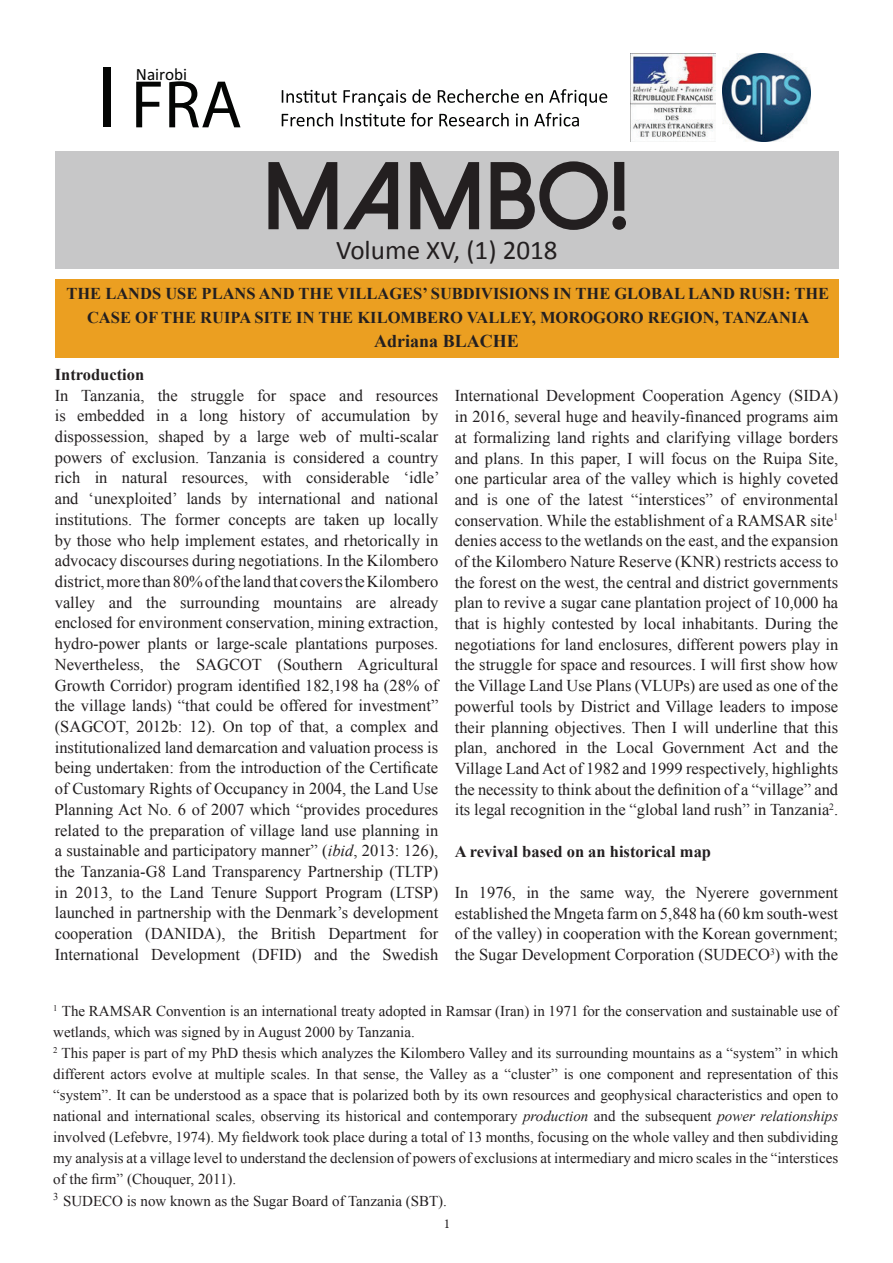
<style>
.page{position:relative;width:893px;height:1263px;background:#fff}
.page>*{position:absolute;margin:0;border:0;box-sizing:border-box;transform-origin:0 0}
.t1{font:700 67.8px "Garamond";color:#040504}
.t2{font:27.15px "Calibri";color:#231f20}
.t3{font:700 18px "Times New Roman";color:#231f20}
.t4{font:17.25px "Calibri";color:#040504}
.t5{font:16.5px/20.7px "Times New Roman";color:#231f20;text-align:justify}
.t6{font:700 16.5px/24px "Times New Roman";color:#231f20;text-align:center}
.t7{font:15px/21px "Times New Roman";color:#231f20}
.t8{font:13.5px "Minion Pro";color:#231f20}
.s1{font-size:88.65px}
.s2{font-style:italic}
</style>
<div class="page">
<div style="left:55px;top:279px;width:783px;height:78px;background:#eb9f21"></div>
<div style="left:55px;top:152px;width:783px;height:117px;background:#c7c7c8"></div>
<img style="left:723px;top:54px;width:87px;height:87px">
<svg style="left:282px;top:90px;width:55px;height:13px"></svg>
<svg style="left:343px;top:90px;width:63px;height:16px"></svg>
<svg style="left:412px;top:89px;width:19px;height:14px"></svg>
<svg style="left:438px;top:89px;width:81px;height:14px"></svg>
<svg style="left:525px;top:93px;width:18px;height:10px"></svg>
<svg style="left:549px;top:89px;width:58px;height:17px"></svg>
<svg style="left:282px;top:113px;width:51px;height:13px"></svg>
<svg style="left:341px;top:114px;width:64px;height:12px"></svg>
<svg style="left:411px;top:113px;width:22px;height:13px"></svg>
<svg style="left:439px;top:113px;width:70px;height:13px"></svg>
<svg style="left:516px;top:114px;width:12px;height:12px"></svg>
<svg style="left:534px;top:113px;width:45px;height:13px"></svg>
<img style="left:630px;top:54px;width:85px;height:88px">
<svg style="left:268px;top:161px;width:358px;height:69px"></svg>
<h1 class="t1" style="left:96px;top:51px;width:148px"><span class="s1">I</span> FRA</h1>
<h1 class="t1" style="left:96px;top:63px;width:148px"><span class="s1">I</span> FRA</h1>
<p class="t4" style="left:136px;top:63px;width:53px">Nairobi</p>
<h2 class="t2" style="left:336px;top:233px;width:223px">Volume XV, (1) 2018</h2>
<p class="t6" style="left:66px;top:281px;width:764px">THE LANDS USE PLANS AND THE VILLAGES’ SUBDIVISIONS IN THE GLOBAL LAND RUSH: THE<br>CASE OF THE RUIPA SITE IN THE KILOMBERO VALLEY, MOROGORO REGION, TANZANIA</p>
<p class="t3" style="left:374px;top:329px;width:146px">Adriana BLACHE</p>
<p class="t6" style="left:55px;top:362px;width:91px">Introduction</p>
<p class="t5" style="left:55px;top:384px;width:386px">In Tanzania, the struggle for space and resources is embedded in a long history of accumulation by dispossession, shaped by a large web of multi-scalar powers of exclusion. Tanzania is considered a country rich in natural resources, with considerable ‘idle’ and ‘unexploited’ lands by international and national institutions. The former concepts are taken up locally by those who help implement estates, and rhetorically in advocacy discourses during negotiations. In the Kilombero district, more than 80% of the land that covers the Kilombero valley and the surrounding mountains are already enclosed for environment conservation, mining extraction, hydro-power plants or large-scale plantations purposes.<br>Nevertheless, the SAGCOT (Southern Agricultural Growth Corridor) program identified 182,198 ha (28% of the village lands) “that could be offered for investment” (SAGCOT, 2012b: 12). On top of that, a complex and institutionalized land demarcation and valuation process is being undertaken: from the introduction of the Certificate of Customary Rights of Occupancy in 2004, the Land Use Planning Act No. 6 of 2007 which “provides procedures related to the preparation of village land use planning in a sustainable and participatory manner” (<span class="s2">ibid</span>, 2013: 126), the Tanzania-G8 Land Transparency Partnership (TLTP) in 2013, to the Land Tenure Support Program (LTSP) launched in partnership with the Denmark’s development cooperation (DANIDA), the British Department for International Development (DFID) and the Swedish</p>
<p class="t5" style="left:455px;top:385px;width:385px">International Development Cooperation Agency (SIDA) in 2016, several huge and heavily-financed programs aim at formalizing land rights and clarifying village borders and plans. In this paper, I will focus on the Ruipa Site, one particular area of the valley which is highly coveted and is one of the latest “interstices” of environmental conservation. While the establishment of a RAMSAR site<sup>1 </sup>denies access to the wetlands on the east, and the expansion of the Kilombero Nature Reserve (KNR) restricts access to the forest on the west, the central and district governments plan to revive a sugar cane plantation project of 10,000 ha that is highly contested by local inhabitants. During the negotiations for land enclosures, different powers play in the struggle for space and resources. I will first show how the Village Land Use Plans (VLUPs) are used as one of the powerful tools by District and Village leaders to impose their planning objectives. Then I will underline that this plan, anchored in the Local Government Act and the Village Land Act of 1982 and 1999 respectively, highlights the necessity to think about the definition of a “village” and its legal recognition in the “global land rush” in Tanzania<sup>2</sup>.</p>
<p class="t6" style="left:455px;top:839px;width:258px">A revival based on an historical map</p>
<p class="t5" style="left:455px;top:882px;width:385px">In 1976, in the same way, the Nyerere government established the Mngeta farm on 5,848 ha (60 km south-west of the valley) in cooperation with the Korean government; the Sugar Development Corporation (SUDECO<sup>3</sup>) with the</p>
<p class="t7" style="left:53px;top:1000px;width:786px"><sup>1</sup> The RAMSAR Convention is an international treaty adopted in Ramsar (Iran) in 1971 for the conservation and sustainable use of wetlands, which was signed by in August 2000 by Tanzania.<br><sup>2</sup> This paper is part of my PhD thesis which analyzes the Kilombero Valley and its surrounding mountains as a “system” in which different actors evolve at multiple scales. In that sense, the Valley as a “cluster” is one component and representation of this “system”. It can be understood as a space that is polarized both by its own resources and geophysical characteristics and open to national and international scales, observing its historical and contemporary <span class="s2">production</span> and the subsequent <span class="s2">power relationships </span>involved (Lefebvre, 1974). My fieldwork took place during a total of 13 months, focusing on the whole valley and then subdividing my analysis at a village level to understand the declension of powers of exclusions at intermediary and micro scales in the “interstices of the firm” (Chouquer, 2011).<br><sup>3</sup> SUDECO is now known as the Sugar Board of Tanzania (SBT).</p>
<p class="t8" style="left:444px;top:1214px;width:8px">1</p>
</div>
